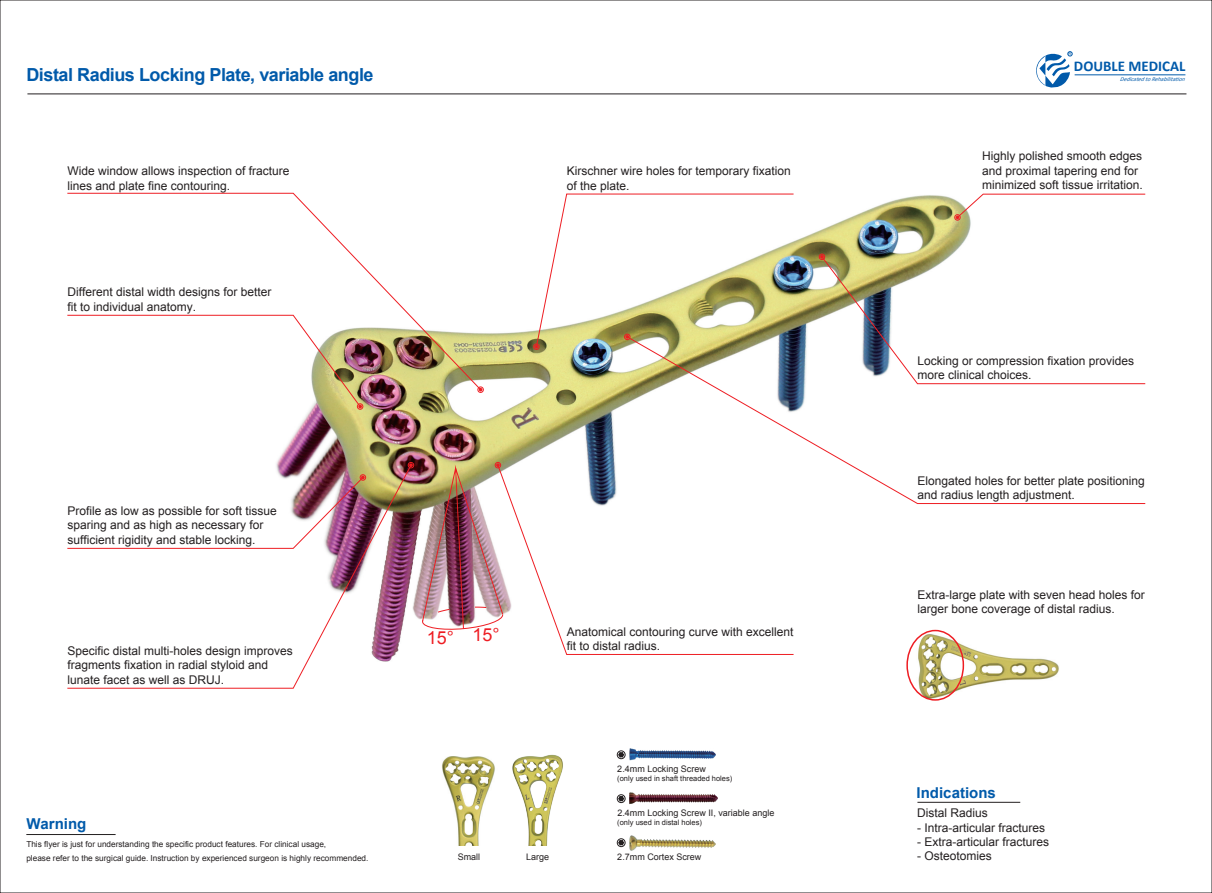
<style>
.page{position:relative;width:1212px;height:893px;background:#fff}
.page>*{position:absolute;margin:0;border:0;box-sizing:border-box;transform-origin:0 0}
.t1{font:700 18px "Arial";letter-spacing:-.025em;color:#015aaa}
.t2{font:18px "Arial";color:#ee1d23}
.t3{font:700 15px "Arial";color:#015aaa}
.t4{font:700 14.85px "Calibri";color:#015aaa}
.t5{font:12px/14.4px "Arial";color:#231f20}
.t6{font:9px "Arial";color:#231f20}
.t7{font:8.25px/13.5px "Arial";color:#231f20}
.t8{font:7.5px "Arial";color:#231f20}
.t9{font:italic 5.85px "Calibri";color:#015aaa}
.t10{font:4.05px "Arial";color:#015aaa}
</style>
<div class="page">
<img style="left:214px;top:192px;width:831px;height:508px">
<hr style="left:27px;top:94px;width:1159px;height:1px;background:#231f20">
<hr style="left:1074px;top:75px;width:111px;height:1px;background:#015aaa">
<svg style="left:1036px;top:51px;width:36px;height:37px"></svg>
<hr style="left:26px;top:834px;width:90px;height:1px;background:#231f20">
<svg style="left:408px;top:462px;width:6px;height:6px"></svg>
<svg style="left:67px;top:465px;width:344px;height:224px"></svg>
<svg style="left:67px;top:474px;width:299px;height:75px"></svg>
<svg style="left:214px;top:390px;width:149px;height:19px"></svg>
<svg style="left:478px;top:387px;width:5px;height:6px"></svg>
<svg style="left:67px;top:193px;width:414px;height:197px"></svg>
<hr style="left:917px;top:802px;width:103px;height:1px;background:#231f20">
<svg style="left:627px;top:336px;width:518px;height:168px"></svg>
<svg style="left:819px;top:254px;width:326px;height:130px"></svg>
<svg style="left:497px;top:465px;width:297px;height:190px"></svg>
<svg style="left:533px;top:194px;width:261px;height:156px"></svg>
<svg style="left:954px;top:194px;width:191px;height:26px"></svg>
<div style="left:617px;top:838px;width:8px;height:9px;border:1px solid #231f20;border-radius:50%"></div>
<svg style="left:617px;top:839px;width:9px;height:8px"></svg>
<svg style="left:617px;top:751px;width:9px;height:8px"></svg>
<div style="left:617px;top:794px;width:8px;height:9px;border:1px solid #231f20;border-radius:50%"></div>
<svg style="left:617px;top:795px;width:9px;height:8px"></svg>
<img style="left:630px;top:749px;width:85px;height:12px">
<img style="left:512px;top:754px;width:51px;height:92px">
<img style="left:630px;top:792px;width:88px;height:12px">
<img style="left:630px;top:835px;width:85px;height:15px">
<img style="left:442px;top:756px;width:53px;height:90px">
<img style="left:422px;top:462px;width:81px;height:169px">
<img style="left:917px;top:634px;width:142px;height:65px">
<div style="left:906px;top:630px;width:58px;height:71px;border:2px solid #ee1d23;border-radius:50%"></div>
<h1 class="t1" style="left:26px;top:63px;width:349px">Distal Radius Locking Plate, variable angle</h1>
<p class="t5" style="left:67px;top:164px;width:224px">Wide window allows inspection of fracture lines and plate fine contouring.</p>
<p class="t5" style="left:567px;top:164px;width:226px">Kirschner wire holes for temporary fixation of the plate.</p>
<p class="t5" style="left:67px;top:285px;width:206px">Different distal width designs for better fit to individual anatomy.</p>
<p class="t5" style="left:67px;top:504px;width:211px">Profile as low as possible for soft tissue sparing and as high as necessary for sufficient rigidity and stable locking.</p>
<p class="t5" style="left:67px;top:643px;width:227px">Specific distal multi-holes design improves fragments fixation in radial styloid and lunate facet as well as DRUJ.</p>
<h1 class="t2" style="left:427px;top:625px;width:74px">15° 15°</h1>
<p class="t5" style="left:567px;top:625px;width:228px">Anatomical contouring curve with excellent fit to distal radius.</p>
<p class="t6" style="left:617px;top:763px;width:90px">2.4mm Locking Screw</p>
<p class="t8" style="left:617px;top:774px;width:117px">(only used in shaft threaded holes)</p>
<p class="t10" style="left:1068px;top:51px;width:4px">R</p>
<p class="t4" style="left:1074px;top:56px;width:113px">DOUBLE MEDICAL</p>
<p class="t9" style="left:1120px;top:75px;width:69px">DedicatedtoRehabilitation</p>
<p class="t5" style="left:982px;top:149px;width:162px">Highly polished smooth edges and proximal tapering end for minimized soft tissue irritation.</p>
<p class="t5" style="left:917px;top:354px;width:218px">Locking or compression fixation provides more clinical choices.</p>
<p class="t5" style="left:917px;top:473px;width:229px">Elongated holes for better plate positioning and radius length adjustment.</p>
<p class="t5" style="left:917px;top:588px;width:229px">Extra-large plate with seven head holes for larger bone coverage of distal radius.</p>
<p class="t3" style="left:26px;top:814px;width:61px">Warning</p>
<p class="t7" style="left:26px;top:837px;width:344px">This flyer is just for understanding the specific product features. For clinical usage,<br>please refer to the surgical guide. Instruction by experienced surgeon is highly recommended.</p>
<p class="t6" style="left:617px;top:807px;width:159px">2.4mm Locking Screw II, variable angle</p>
<p class="t8" style="left:617px;top:818px;width:86px">(only used in distal holes)</p>
<p class="t3" style="left:917px;top:783px;width:81px">Indications</p>
<p class="t5" style="left:917px;top:806px;width:72px">Distal Radius</p>
<p class="t5" style="left:917px;top:820px;width:130px">- Intra-articular fractures</p>
<p class="t5" style="left:917px;top:835px;width:134px">- Extra-articular fractures</p>
<p class="t6" style="left:458px;top:851px;width:24px">Small</p>
<p class="t6" style="left:526px;top:851px;width:25px">Large</p>
<p class="t5" style="left:917px;top:849px;width:76px">- Osteotomies</p>
<p class="t6" style="left:617px;top:851px;width:86px">2.7mm Cortex Screw</p>
</div>
